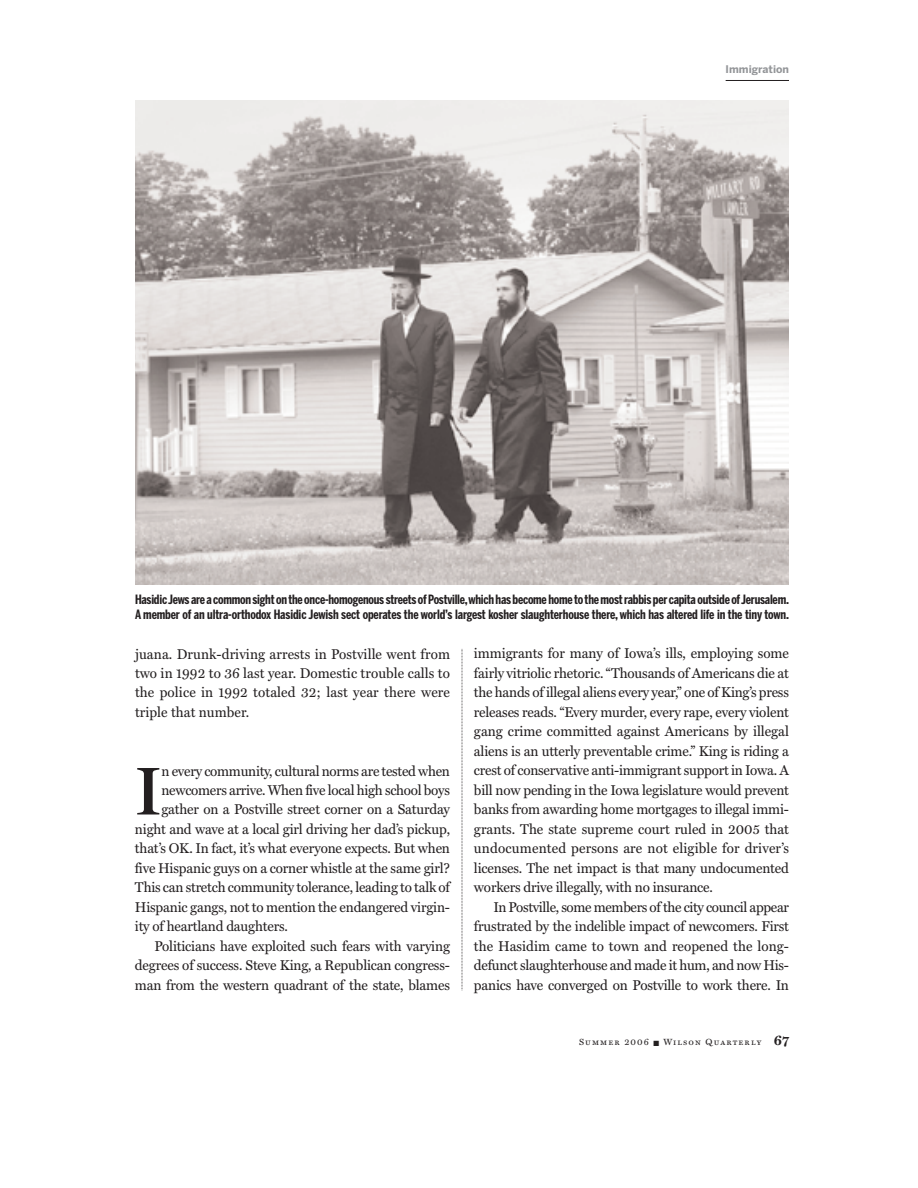
<style>
.page{position:relative;width:918px;height:1188px;background:#fff}
.page>*{position:absolute;margin:0;border:0;box-sizing:border-box;transform-origin:0 0}
.t1{font:600 68.1px "Miller Display";color:#231f20;scale:.96 1}
.t2{font:14.25px/19.5px "Miller Text";letter-spacing:-.01em;color:#231f20;text-align:justify;scale:.96 1}
.t3{font:700 12.75px/15px "Benton Sans Comp";letter-spacing:-.02em;color:#231f20}
.t4{font:700 10.5px "Benton Sans";color:#939598}
.t5{font:9px "Miller Text Roman SC";letter-spacing:.125em;color:#231f20}
.s1{font-family:"Miller Text";font-weight:700;font-size:13.5px}
</style>
<div class="page">
<hr style="left:726px;top:80px;width:63px;height:1px;background:#231f20">
<svg style="left:462px;top:649px;width:1px;height:342px"></svg>
<img style="left:135px;top:100px;width:654px;height:485px">
<p class="t4" style="left:726px;top:65px;width:65px">Immigration</p>
<p class="t3" style="left:135px;top:593px;width:656px">Hasidic Jews are a common sight on the once-homogenous streets of Postville,which has become home to the most rabbis per capita outside of Jerusalem.<br>A member of an ultra-orthodox Hasidic Jewish sect operates the world’s largest kosher slaughterhouse there, which has altered life in the tiny town.</p>
<p class="t2" style="left:135px;top:645px;width:330px">juana. Drunk-driving arrests in Postville went from two in 1992 to 36 last year. Domestic trouble calls to the police in 1992 totaled 32; last year there were triple that number.</p>
<h1 class="t1" style="left:135px;top:764px;width:29px">I</h1>
<p class="t2" style="left:161px;top:762px;width:302px">n every community, cultural norms are tested when</p>
<p class="t2" style="left:161px;top:781px;width:302px">newcomers arrive. When five local high school boys</p>
<p class="t2" style="left:161px;top:801px;width:302px">gather on a Postville street corner on a Saturday</p>
<p class="t2" style="left:135px;top:820px;width:330px">night and wave at a local girl driving her dad’s pickup,</p>
<p class="t2" style="left:135px;top:840px;width:330px">that’s OK. In fact, it’s what everyone expects. But when</p>
<p class="t2" style="left:135px;top:859px;width:330px">five Hispanic guys on a corner whistle at the same girl?</p>
<p class="t2" style="left:135px;top:879px;width:330px">This can stretch community tolerance, leading to talk of</p>
<p class="t2" style="left:135px;top:898px;width:330px">Hispanic gangs, not to mention the endangered virgin-</p>
<p class="t2" style="left:135px;top:918px;width:161px">ity of heartland daughters.</p>
<p class="t2" style="left:154px;top:937px;width:309px">Politicians have exploited such fears with varying</p>
<p class="t2" style="left:135px;top:957px;width:330px">degrees of success. Steve King, a Republican congress-</p>
<p class="t2" style="left:135px;top:976px;width:330px">man from the western quadrant of the state, blames</p>
<p class="t2" style="left:474px;top:645px;width:330px">immigrants for many of Iowa’s ills, employing some fairly vitriolic rhetoric. “Thousands of Americans die at the hands of illegal aliens every year,” one of King’s press releases reads. “Every murder, every rape, every violent gang crime committed against Americans by illegal aliens is an utterly preventable crime.” King is riding a crest of conservative anti-immigrant support in Iowa. A bill now pending in the Iowa legislature would prevent banks from awarding home mortgages to illegal immi&shy;grants. The state supreme court ruled in 2005 that undocumented persons are not eligible for driver’s licenses. The net impact is that many undocumented workers drive illegally, with no insurance.</p>
<p class="t2" style="left:474px;top:898px;width:330px;text-indent:19px">In Postville, some members of the city council appear frustrated by the indelible impact of newcomers. First the Hasidim came to town and reopened the long&shy;defunct slaughterhouse and made it hum, and now His&shy;panics have converged on Postville to work there. In</p>
<p class="t5" style="left:579px;top:1037px;width:211px">Summer 2006 ■ Wilson Quarterly <span class="s1">67</span></p>
</div>
